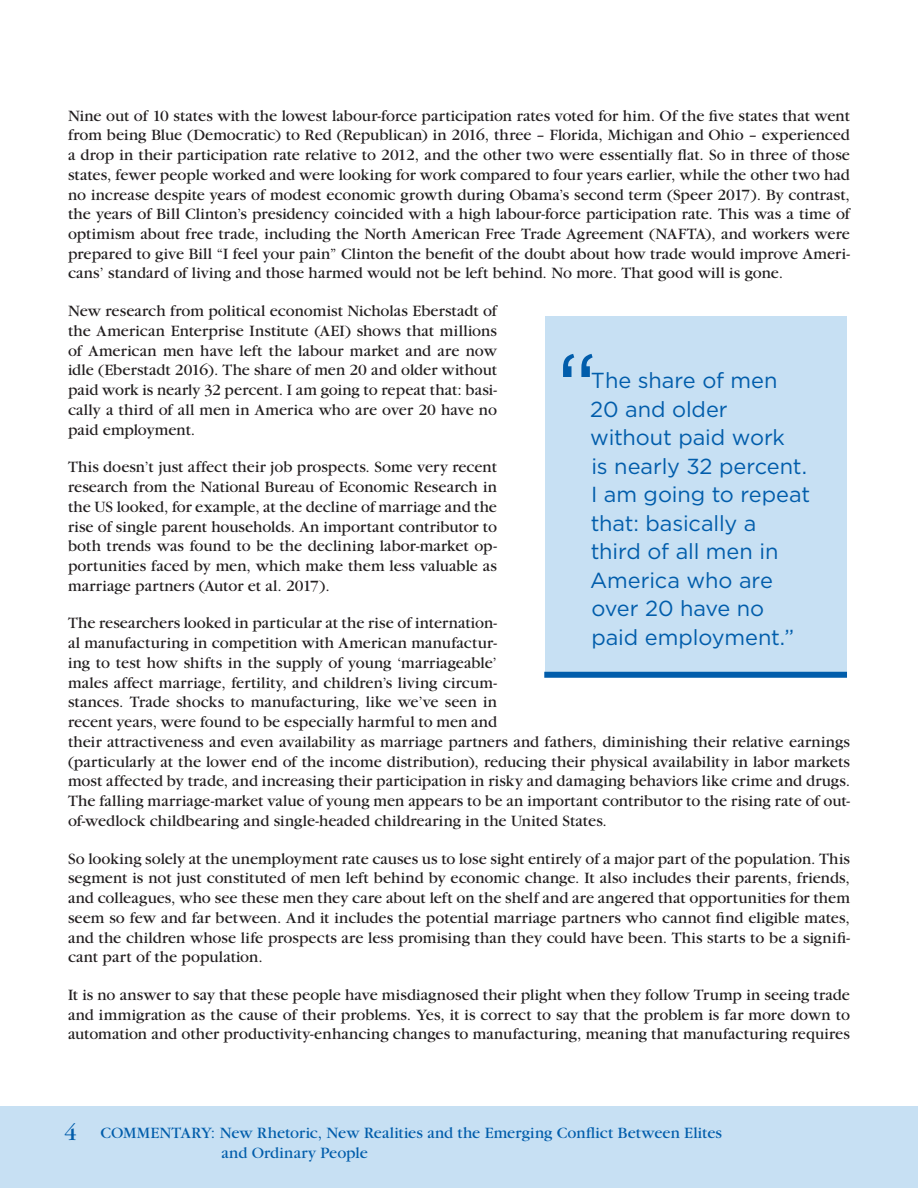
<style>
.page{position:relative;width:918px;height:1188px;background:#fff}
.page>*{position:absolute;margin:0;border:0;box-sizing:border-box;transform-origin:0 0}
.t1{font:102px "Gotham";color:#015dab;scale:.9 1}
.t2{font:24px "Garamond";color:#015dab}
.t3{font:21.75px/28.5px "Gotham";letter-spacing:-.005em;color:#015dab}
.t4{font:16.5px/19.8px "Garamond";letter-spacing:.005em;color:#231f20;text-align:justify}
.t5{font:16.5px/19.5px "Garamond";color:#015dab}
</style>
<div class="page">
<div style="left:0;top:1106px;width:918px;height:82px;background:#c7e0f3"></div>
<div style="left:545px;top:316px;width:302px;height:358px;background:#c7e0f3"></div>
<div style="left:544px;top:672px;width:303px;height:6px;background:#015dab"></div>
<p class="t4" style="left:68px;top:106px;width:784px">Nine out of 10 states with the lowest labour-force participation rates voted for him. Of the five states that went from being Blue (Democratic) to Red (Republican) in 2016, three – Florida, Michigan and Ohio – experienced a drop in their participation rate relative to 2012, and the other two were essentially flat. So in three of those states, fewer people worked and were looking for work compared to four years earlier, while the other two had no increase despite years of modest economic growth during Obama’s second term (Speer 2017). By contrast, the years of Bill Clinton’s presidency coincided with a high labour-force participation rate. This was a time of optimism about free trade, including the North American Free Trade Agreement (NAFTA), and workers were prepared to give Bill “I feel your pain” Clinton the benefit of the doubt about how trade would improve Ameri&shy;cans’ standard of living and those harmed would not be left behind. No more. That good will is gone.</p>
<p class="t4" style="left:68px;top:301px;width:431px">New research from political economist Nicholas Eberstadt of the American Enterprise Institute (AEI) shows that millions of American men have left the labour market and are now idle (Eberstadt 2016). The share of men 20 and older without paid work is nearly 32 percent. I am going to repeat that: basi&shy;cally a third of all men in America who are over 20 have no paid employment.</p>
<p class="t4" style="left:68px;top:458px;width:431px">This doesn’t just affect their job prospects. Some very recent research from the National Bureau of Economic Research in the US looked, for example, at the decline of marriage and the rise of single parent households. An important contributor to both trends was found to be the declining labor-market op&shy;portunities faced by men, which make them less valuable as marriage partners (Autor et al. 2017).</p>
<p class="t4" style="left:68px;top:614px;width:784px;text-align:left">The researchers looked in particular at the rise of internation-<br>al manufacturing in competition with American manufactur-<br>ing to test how shifts in the supply of young ‘marriageable’<br>males affect marriage, fertility, and children’s living circum-<br>stances. Trade shocks to manufacturing, like we’ve seen in<br>recent years, were found to be especially harmful to men and<br>their attractiveness and even availability as marriage partners and fathers, diminishing their relative earnings (particularly at the lower end of the income distribution), reducing their physical availability in labor markets most affected by trade, and increasing their participation in risky and damaging behaviors like crime and drugs.<br>The falling marriage-market value of young men appears to be an important contributor to the rising rate of out&shy;of-wedlock childbearing and single-headed childrearing in the United States.</p>
<p class="t4" style="left:68px;top:849px;width:783px">So looking solely at the unemployment rate causes us to lose sight entirely of a major part of the population. This segment is not just constituted of men left behind by economic change. It also includes their parents, friends, and colleagues, who see these men they care about left on the shelf and are angered that opportunities for them seem so few and far between. And it includes the potential marriage partners who cannot find eligible mates, and the children whose life prospects are less promising than they could have been. This starts to be a signifi&shy;cant part of the population.</p>
<p class="t4" style="left:68px;top:985px;width:784px">It is no answer to say that these people have misdiagnosed their plight when they follow Trump in seeing trade and immigration as the cause of their problems. Yes, it is correct to say that the problem is far more down to automation and other productivity-enhancing changes to manufacturing, meaning that manufacturing requires</p>
<h1 class="t1" style="left:556px;top:324px;width:47px">“</h1>
<h3 class="t3" style="left:590px;top:366px;width:222px">The share of men<br>20 and older without paid work<br>is nearly 32 percent.<br>I am going to repeat that: basically a third of all men in<br>America who are over 20 have no paid employment.”</h3>
<h2 class="t2" style="left:64px;top:1120px;width:14px">4</h2>
<p class="t5" style="left:222px;top:1124px;width:502px;text-indent:-121px">Commentary: New Rhetoric, New Realities and the Emerging Conflict Between Elites and Ordinary People</p>
</div>
